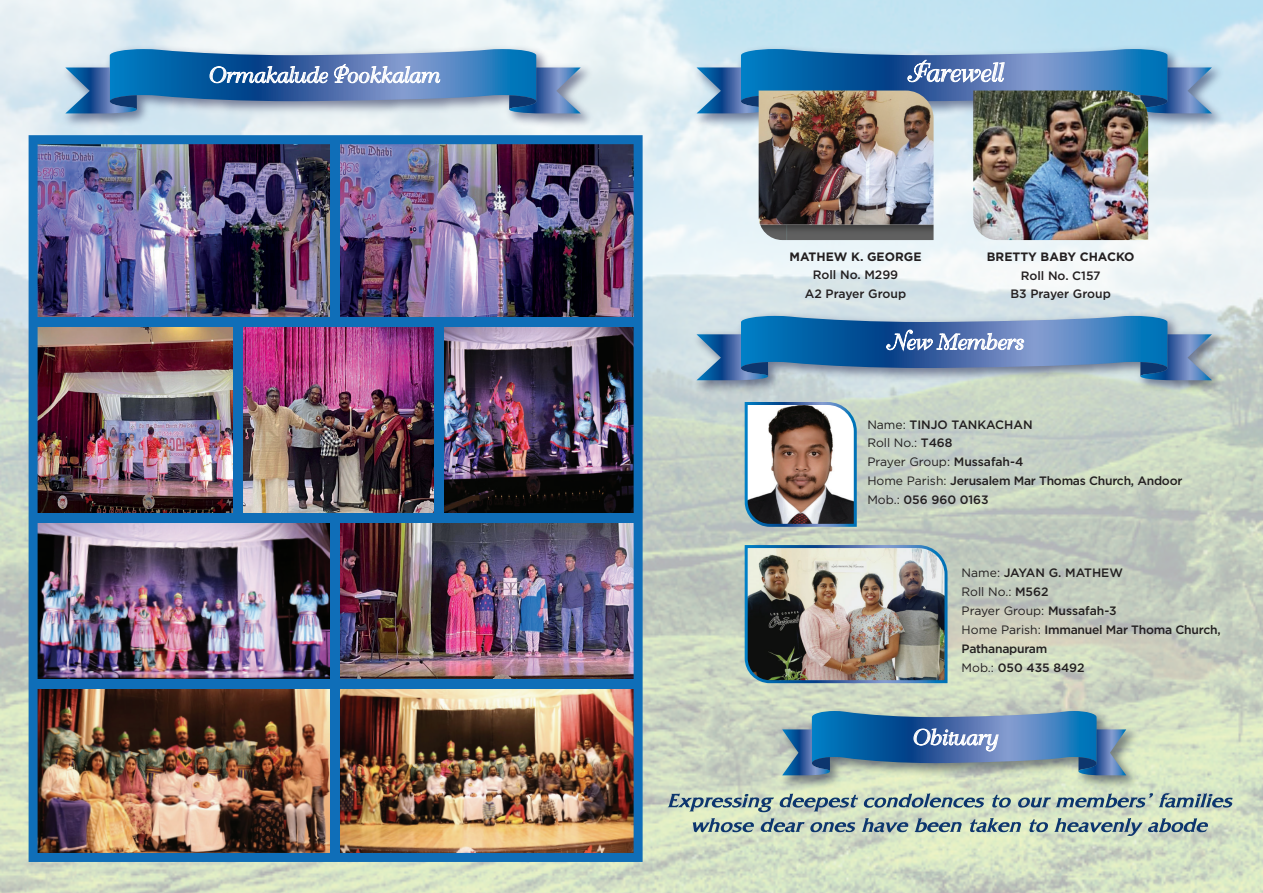
<style>
.page{position:relative;width:1263px;height:893px;background:#fff}
.page>*{position:absolute;margin:0;border:0;box-sizing:border-box;transform-origin:0 0}
.t1{font:25.2px "Bellevue";color:#fff}
.t2{font:21.45px "Bellevue";color:#fff}
.t3{font:500 12.15px/18.9px "Gotham";letter-spacing:-.02em;color:#231f20}
.t4{font:500 12.15px/18.9px "Gotham";color:#231f20;text-align:center}
.t5{font:700 12.15px "Gotham";color:#231f20}
.s1{font-weight:400}
</style>
<div class="page">
<img style="left:0;top:0;width:1263px;height:893px">
<img style="left:775px;top:703px;width:369px;height:90px">
<svg style="left:668px;top:794px;width:106px;height:18px"></svg>
<svg style="left:780px;top:794px;width:78px;height:17px"></svg>
<svg style="left:864px;top:793px;width:120px;height:15px"></svg>
<svg style="left:992px;top:795px;width:19px;height:12px"></svg>
<svg style="left:1018px;top:793px;width:214px;height:15px"></svg>
<svg style="left:692px;top:818px;width:62px;height:14px"></svg>
<svg style="left:761px;top:818px;width:43px;height:14px"></svg>
<svg style="left:810px;top:822px;width:45px;height:10px"></svg>
<svg style="left:861px;top:818px;width:47px;height:14px"></svg>
<svg style="left:914px;top:818px;width:48px;height:14px"></svg>
<svg style="left:970px;top:818px;width:51px;height:14px"></svg>
<svg style="left:1029px;top:819px;width:19px;height:13px"></svg>
<svg style="left:1054px;top:818px;width:154px;height:18px"></svg>
<img style="left:690px;top:308px;width:540px;height:90px">
<svg style="left:696px;top:316px;width:516px;height:64px"></svg>
<img style="left:58px;top:41px;width:540px;height:90px">
<svg style="left:65px;top:49px;width:516px;height:64px"></svg>
<svg style="left:782px;top:711px;width:344px;height:64px"></svg>
<img style="left:743px;top:400px;width:115px;height:128px">
<img style="left:743px;top:544px;width:206px;height:141px">
<img style="left:690px;top:41px;width:540px;height:90px">
<svg style="left:696px;top:49px;width:516px;height:64px"></svg>
<img style="left:973px;top:91px;width:175px;height:149px">
<img style="left:759px;top:91px;width:174px;height:149px">
<img style="left:29px;top:135px;width:614px;height:727px">
<h2 class="t2" style="left:206px;top:63px;width:233px">Ormakalude Pookkalam</h2>
<h1 class="t1" style="left:906px;top:59px;width:97px">Farewell</h1>
<p class="t5" style="left:789px;top:248px;width:134px">MATHEW K. GEORGE</p>
<p class="t4" style="left:805px;top:265px;width:103px">Roll No. M299<br>A2 Prayer Group</p>
<p class="t5" style="left:987px;top:248px;width:149px">BRETTY BABY CHACKO</p>
<p class="t4" style="left:1010px;top:265px;width:102px">Roll No. C157<br>B3 Prayer Group</p>
<h2 class="t2" style="left:885px;top:330px;width:139px">New Members</h2>
<p class="t3" style="left:867px;top:414px;width:317px"><span class="s1">Name:</span> TINJO TANKACHAN<br><span class="s1">Roll No.:</span> T468<br><span class="s1">Prayer Group:</span> Mussafah-4<br><span class="s1">Home Parish:</span> Jerusalem Mar Thomas Church, Andoor<br><span class="s1">Mob.:</span> 056 960 0163</p>
<p class="t3" style="left:961px;top:563px;width:260px"><span class="s1">Name:</span> JAYAN G. MATHEW<br><span class="s1">Roll No.:</span> M562<br><span class="s1">Prayer Group:</span> Mussafah-3<br><span class="s1">Home Parish:</span> Immanuel Mar Thoma Church,<br>Pathanapuram<br><span class="s1">Mob.:</span> 050 435 8492</p>
<h2 class="t2" style="left:910px;top:725px;width:88px">Obituary</h2>
</div>
